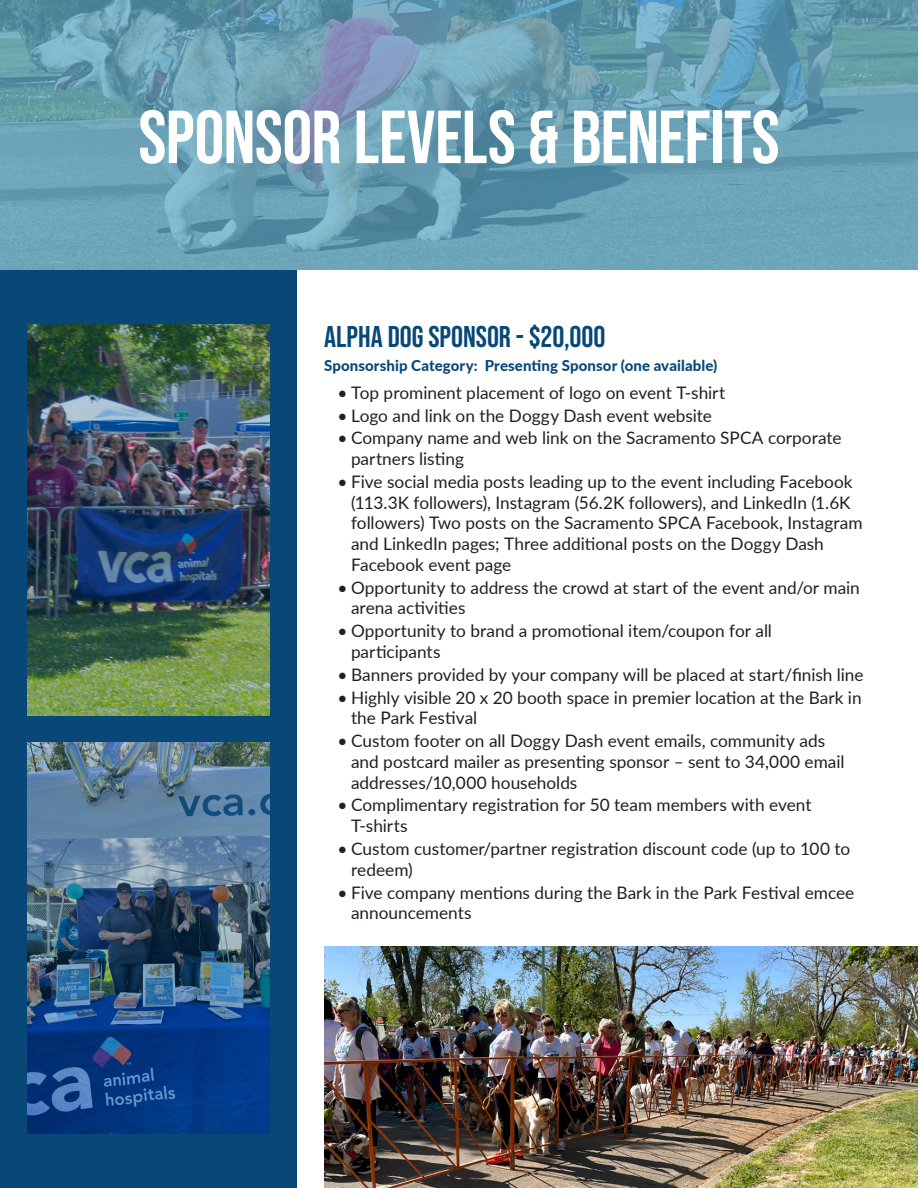
<style>
.page{position:relative;width:918px;height:1188px;background:#fff}
.page>*{position:absolute;margin:0;border:0;box-sizing:border-box;transform-origin:0 0}
.t1{font:75px "Bebas Neue";letter-spacing:-.005em;color:#fff}
.Sponsor_Name{font:30px "Bebas Neue";color:#084878}
.t2{font:17.25px/20.7px "Lato";color:#231f20}
.Sponsor_Level_Descri{font:800 15px "Lato";letter-spacing:.005em;color:#084878}
</style>
<div class="page">
<svg style="left:0;top:0;width:918px;height:270px;background:#699eb3"></svg>
<img style="left:0;top:270px;width:297px;height:918px">
<img style="left:324px;top:946px;width:594px;height:242px">
<p class="t1" style="left:138px;top:95px;width:643px">SPONSOR LEVELS &amp; BENEFITS</p>
<p class="Sponsor_Name" style="left:324px;top:319px;width:283px">ALPHA DOG SPONSOR - $20,000</p>
<p class="Sponsor_Level_Descri" style="left:324px;top:355px;width:395px">Sponsorship Category: Presenting Sponsor (one available)</p>
<p class="t2" style="left:338px;top:381px;width:389px">• Top prominent placement of logo on event T-shirt</p>
<p class="t2" style="left:338px;top:404px;width:376px">• Logo and link on the Doggy Dash event website</p>
<p class="t2" style="left:351px;top:427px;width:492px;text-indent:-14px">• Company name and web link on the Sacramento SPCA corporate partners listing</p>
<p class="t2" style="left:351px;top:471px;width:513px;text-indent:-14px">• Five social media posts leading up to the event including Facebook (113.3K followers), Instagram (56.2K followers), and LinkedIn (1.6K followers) Two posts on the Sacramento SPCA Facebook, Instagram and LinkedIn pages; Three additional posts on the Doggy Dash Facebook event page</p>
<p class="t2" style="left:351px;top:576px;width:510px;text-indent:-14px">• Opportunity to address the crowd at start of the event and/or main arena activities</p>
<p class="t2" style="left:351px;top:620px;width:423px;text-indent:-14px">• Opportunity to brand a promotional item/coupon for all participants</p>
<p class="t2" style="left:338px;top:663px;width:528px">• Banners provided by your company will be placed at start/finish line</p>
<p class="t2" style="left:351px;top:686px;width:512px;text-indent:-14px">• Highly visible 20 x 20 booth space in premier location at the Bark in the Park Festival</p>
<p class="t2" style="left:351px;top:730px;width:495px;text-indent:-14px">• Custom footer on all Doggy Dash event emails, community ads and postcard mailer as presenting sponsor – sent to 34,000 email addresses/10,000 households</p>
<p class="t2" style="left:351px;top:794px;width:462px;text-indent:-14px">• Complimentary registration for 50 team members with event<br>T-shirts</p>
<p class="t2" style="left:351px;top:838px;width:501px;text-indent:-14px">• Custom customer/partner registration discount code (up to 100 to redeem)</p>
<p class="t2" style="left:351px;top:881px;width:505px;text-indent:-14px">• Five company mentions during the Bark in the Park Festival emcee announcements</p>
</div>
